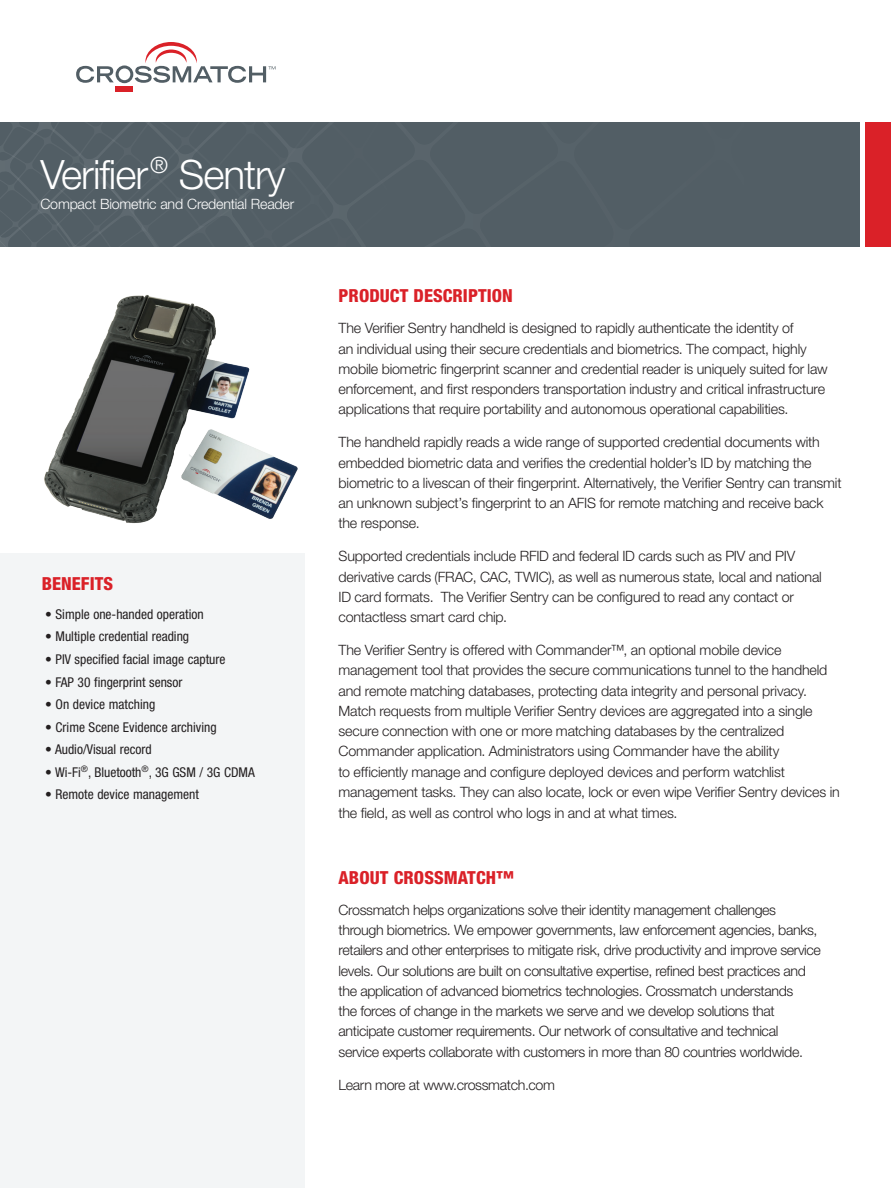
<style>
.page{position:relative;width:891px;height:1188px;background:#fff}
.page>*{position:absolute;margin:0;border:0;box-sizing:border-box;transform-origin:0 0}
.t1{font:300 40.5px "Helvetica Neue LT Std";letter-spacing:-.025em;color:#fff}
.t2{font:800 condensed 18px "Helvetica Neue LT Std";letter-spacing:.005em;color:#da2128}
.t3{font:300 14.25px/20.2px "Helvetica Neue LT Std";letter-spacing:-.015em;color:#231f20}
.t4{font:300 14.25px "Helvetica Neue LT Std";letter-spacing:-.015em;color:#fff}
.t5{font:condensed 13.5px "Helvetica Neue LT Std";color:#231f20}
</style>
<div class="page">
<div style="left:0;top:122px;width:859px;height:125px;background:#525e65"></div>
<div style="left:865px;top:122px;width:26px;height:125px;background:#da2128"></div>
<svg style="left:0;top:122px;width:332px;height:125px"></svg>
<div style="left:0;top:554px;width:304px;height:634px;background:#f3f5f6"></div>
<div style="left:116px;top:86px;width:17px;height:6px;background:#da2128"></div>
<svg style="left:76px;top:42px;width:200px;height:41px"></svg>
<img style="left:44px;top:295px;width:254px;height:228px">
<h1 class="t1" style="left:40px;top:150px;width:247px">Verifier<sup>®</sup> Sentry</h1>
<p class="t4" style="left:40px;top:196px;width:255px">Compact Biometric and Credential Reader</p>
<p class="t2" style="left:42px;top:573px;width:73px">BENEFITS</p>
<p class="t5" style="left:45px;top:606px;width:160px">• Simple one-handed operation</p>
<p class="t5" style="left:45px;top:629px;width:145px">• Multiple credential reading</p>
<p class="t5" style="left:45px;top:651px;width:182px">• PIV specified facial image capture</p>
<p class="t5" style="left:45px;top:674px;width:139px">• FAP 30 fingerprint sensor</p>
<p class="t5" style="left:45px;top:697px;width:112px">• On device matching</p>
<p class="t5" style="left:45px;top:719px;width:173px">• Crime Scene Evidence archiving</p>
<p class="t5" style="left:45px;top:742px;width:108px">• Audio/Visual record</p>
<p class="t5" style="left:45px;top:764px;width:211px">• Wi-Fi<sup>®</sup>, Bluetooth<sup>®</sup>, 3G GSM / 3G CDMA</p>
<p class="t5" style="left:45px;top:787px;width:155px">• Remote device management</p>
<p class="t2" style="left:339px;top:285px;width:176px">PRODUCT DESCRIPTION</p>
<p class="t3" style="left:339px;top:318px;width:491px">The Verifier Sentry handheld is designed to rapidly authenticate the identity of<br>an individual using their secure credentials and biometrics. The compact, highly mobile biometric fingerprint scanner and credential reader is uniquely suited for law enforcement, and first responders transportation industry and critical infrastructure applications that require portability and autonomous operational capabilities.</p>
<p class="t3" style="left:339px;top:432px;width:505px">The handheld rapidly reads a wide range of supported credential documents with embedded biometric data and verifies the credential holder’s ID by matching the biometric to a livescan of their fingerprint. Alternatively, the Verifier Sentry can transmit an unknown subject’s fingerprint to an AFIS for remote matching and receive back the response.</p>
<p class="t3" style="left:339px;top:546px;width:485px">Supported credentials include RFID and federal ID cards such as PIV and PIV derivative cards (FRAC, CAC, TWIC), as well as numerous state, local and national ID card formats. The Verifier Sentry can be configured to read any contact or contactless smart card chip.</p>
<p class="t3" style="left:339px;top:640px;width:503px">The Verifier Sentry is offered with Commander™, an optional mobile device management tool that provides the secure communications tunnel to the handheld and remote matching databases, protecting data integrity and personal privacy.<br>Match requests from multiple Verifier Sentry devices are aggregated into a single secure connection with one or more matching databases by the centralized Commander application. Administrators using Commander have the ability<br>to efficiently manage and configure deployed devices and perform watchlist management tasks. They can also locate, lock or even wipe Verifier Sentry devices in the field, as well as control who logs in and at what times.</p>
<p class="t2" style="left:339px;top:866px;width:177px">ABOUT CROSSMATCH™</p>
<p class="t3" style="left:339px;top:899px;width:484px">Crossmatch helps organizations solve their identity management challenges through biometrics. We empower governments, law enforcement agencies, banks, retailers and other enterprises to mitigate risk, drive productivity and improve service levels. Our solutions are built on consultative expertise, refined best practices and the application of advanced biometrics technologies. Crossmatch understands<br>the forces of change in the markets we serve and we develop solutions that anticipate customer requirements. Our network of consultative and technical service experts collaborate with customers in more than 80 countries worldwide.</p>
<p class="t3" style="left:339px;top:1074px;width:218px">Learn more at www.crossmatch.com</p>
</div>
